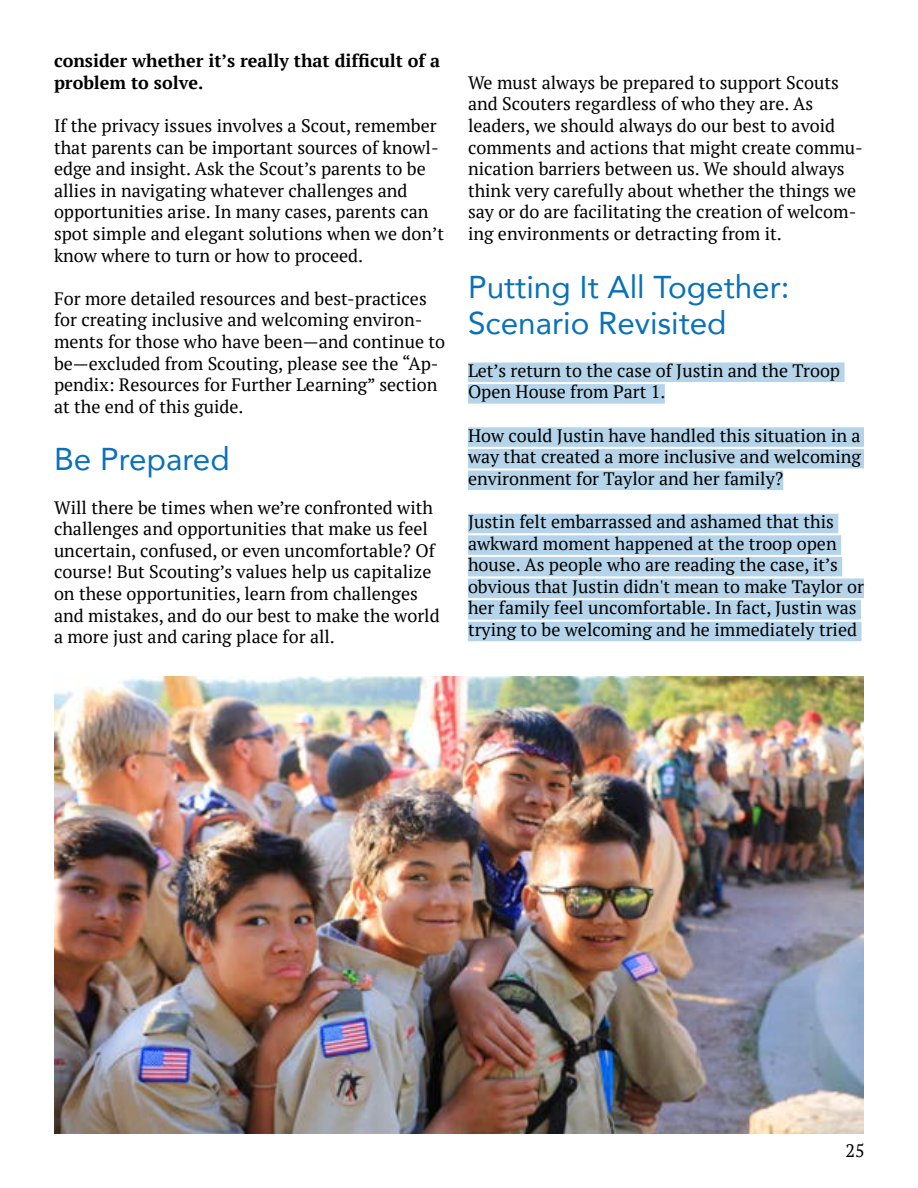
<style>
.page{position:relative;width:918px;height:1188px;background:#fff}
.page>*{position:absolute;margin:0;border:0;box-sizing:border-box;transform-origin:0 0}
.t1{font:31.5px/36px "Avenir";color:#0871b9}
.t2{font:18px/21.6px "PT Serif";color:#000}
.t3{font:18px/21.6px "PT Serif";color:#000101}
.t4{font:700 18px/21.6px "PT Serif";color:#000}
</style>
<div class="page">
<img style="left:54px;top:677px;width:810px;height:457px">
<div style="left:468px;top:363px;width:377px;height:19px;background:#b5d4ea"></div>
<div style="left:468px;top:384px;width:197px;height:20px;background:#b5d4ea"></div>
<div style="left:468px;top:427px;width:396px;height:20px;background:#b5d4ea"></div>
<div style="left:468px;top:449px;width:396px;height:19px;background:#b5d4ea"></div>
<div style="left:468px;top:471px;width:315px;height:19px;background:#b5d4ea"></div>
<div style="left:468px;top:514px;width:370px;height:19px;background:#b5d4ea"></div>
<div style="left:468px;top:535px;width:373px;height:20px;background:#b5d4ea"></div>
<div style="left:468px;top:557px;width:374px;height:19px;background:#b5d4ea"></div>
<div style="left:468px;top:579px;width:396px;height:19px;background:#b5d4ea"></div>
<div style="left:468px;top:600px;width:393px;height:20px;background:#b5d4ea"></div>
<div style="left:468px;top:622px;width:393px;height:19px;background:#b5d4ea"></div>
<p class="t4" style="left:54px;top:50px;width:388px">consider whether it’s really that difficult of a problem to solve.</p>
<p class="t2" style="left:54px;top:115px;width:392px">If the privacy issues involves a Scout, remember that parents can be important sources of knowl&shy;edge and insight. Ask the Scout’s parents to be allies in navigating whatever challenges and opportunities arise. In many cases, parents can spot simple and elegant solutions when we don’t know where to turn or how to proceed.</p>
<p class="t2" style="left:54px;top:287px;width:393px">For more detailed resources and best-practices for creating inclusive and welcoming environ&shy;ments for those who have been—and continue to be—excluded from Scouting, please see the “Ap&shy;pendix: Resources for Further Learning” section at the end of this guide.</p>
<h1 class="t1" style="left:54px;top:441px;width:177px">Be Prepared</h1>
<p class="t2" style="left:54px;top:496px;width:387px">Will there be times when we’re confronted with challenges and opportunities that make us feel uncertain, confused, or even uncomfortable? Of course! But Scouting’s values help us capitalize on these opportunities, learn from challenges and mistakes, and do our best to make the world a more just and caring place for all.</p>
<p class="t2" style="left:468px;top:71px;width:396px">We must always be prepared to support Scouts and Scouters regardless of who they are. As leaders, we should always do our best to avoid comments and actions that might create commu&shy;nication barriers between us. We should always think very carefully about whether the things we say or do are facilitating the creation of welcom&shy;ing environments or detracting from it.</p>
<h1 class="t1" style="left:468px;top:268px;width:323px">Putting It All Together:<br>Scenario Revisited</h1>
<p class="t3" style="left:468px;top:359px;width:374px">Let’s return to the case of Justin and the Troop<br>Open House from Part 1.</p>
<p class="t3" style="left:468px;top:424px;width:395px;text-align:justify">How could Justin have handled this situation in a way that created a more inclusive and welcoming environment for Taylor and her family?</p>
<p class="t3" style="left:468px;top:511px;width:397px">Justin felt embarrassed and ashamed that this awkward moment happened at the troop open house. As people who are reading the case, it’s obvious that Justin didn't mean to make Taylor or her family feel uncomfortable. In fact, Justin was trying to be welcoming and he immediately tried</p>
<p class="t2" style="left:845px;top:1139px;width:21px">25</p>
</div>
